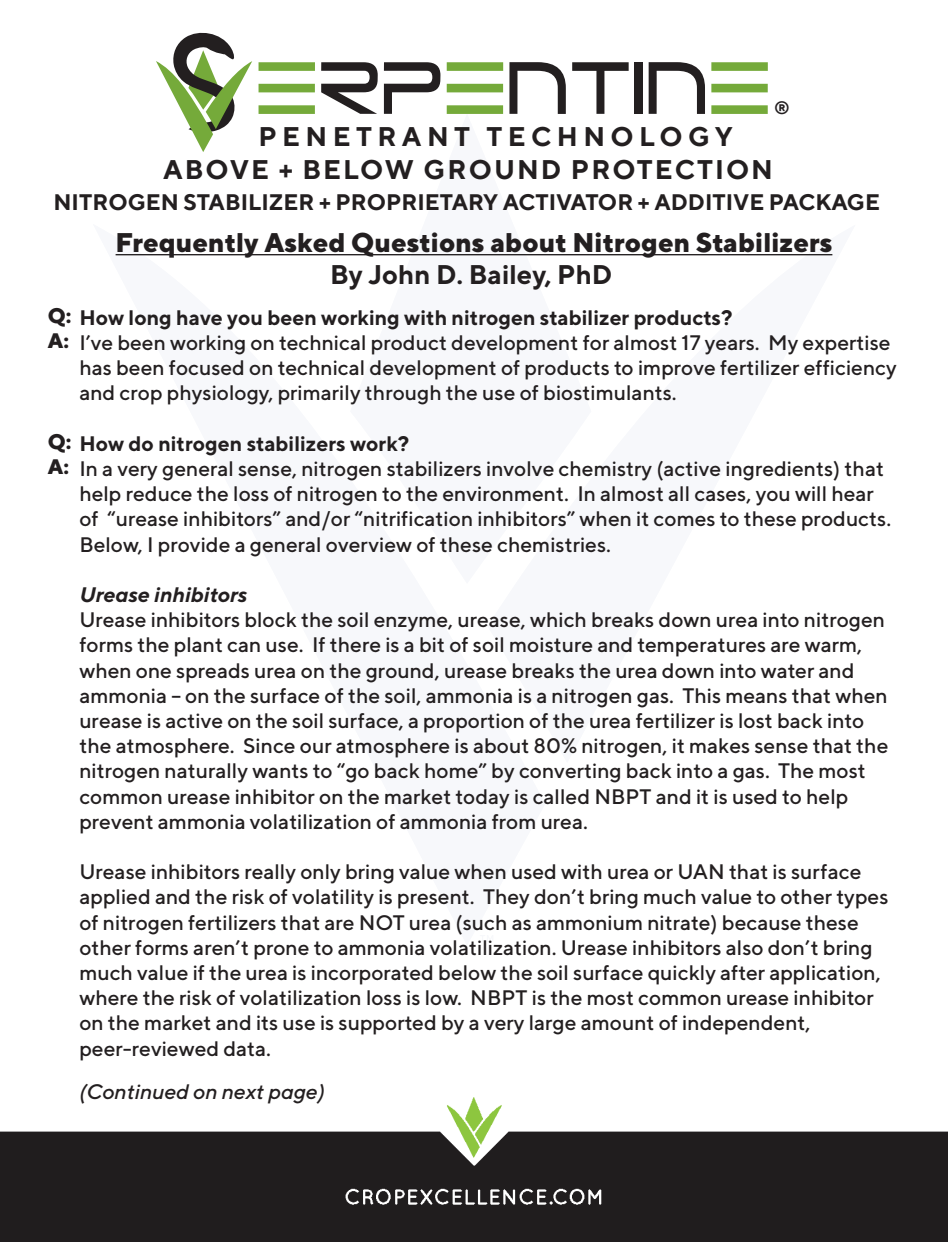
<style>
.page{position:relative;width:948px;height:1242px;background:#fff}
.page>*{position:absolute;margin:0;border:0;box-sizing:border-box;transform-origin:0 0}
.t1{font:800 27px "TT Norms";color:#231f20}
.t2{font:700 27px/33px "TT Norms";letter-spacing:.075em;color:#231f20}
.t3{font:700 27px "TT Norms";color:#231f20}
.t4{font:700 22.5px "TT Norms";color:#231f20}
.t5{font:500 21px/25.2px "TT Norms";color:#231f20}
.t6{font:italic 500 21px "TT Norms";color:#231f20}
.t7{font:italic 700 21px "TT Norms";color:#231f20}
.t8{font:800 21px "TT Norms";color:#231f20}
.t9{font:700 18px "TT Norms";color:#231f20}
.s1{font-weight:800}
.s2{font-weight:700}
</style>
<div class="page">
<img style="left:0;top:1097px;width:948px;height:145px">
<svg style="left:258px;top:62px;width:57px;height:52px"></svg>
<svg style="left:321px;top:62px;width:57px;height:52px"></svg>
<svg style="left:384px;top:62px;width:56px;height:52px"></svg>
<svg style="left:447px;top:62px;width:56px;height:52px"></svg>
<svg style="left:509px;top:62px;width:57px;height:52px"></svg>
<svg style="left:572px;top:62px;width:56px;height:52px"></svg>
<div style="left:635px;top:62px;width:8px;height:52px;background:#231f20"></div>
<svg style="left:648px;top:62px;width:57px;height:52px"></svg>
<svg style="left:711px;top:62px;width:57px;height:52px"></svg>
<svg style="left:156px;top:32px;width:96px;height:120px"></svg>
<hr style="left:116px;top:254px;width:716px;height:1px;background:#231f20">
<p class="t9" style="left:774px;top:96px;width:17px">®</p>
<p class="t2" style="left:163px;top:119px;width:611px;text-indent:95px">PENETRANT TECHNOLOGY<br>ABOVE + BELOW GROUND PROTECTION</p>
<p class="t4" style="left:54px;top:188px;width:828px">NITROGEN STABILIZER + PROPRIETARY ACTIVATOR + ADDITIVE PACKAGE</p>
<p class="t1" style="left:116px;top:225px;width:718px">Frequently Asked Questions about Nitrogen Stabilizers</p>
<p class="t3" style="left:330px;top:258px;width:284px">By John D. Bailey, PhD</p>
<p class="t5" style="left:79px;top:304px;width:819px;text-indent:-32px"><span class="s1">Q:</span> <span class="s2">How long have you been working with nitrogen stabilizer products?<br></span>I’ve been working on technical product development for almost 17 years. My expertise has been focused on technical development of products to improve fertilizer efficiency and crop physiology, primarily through the use of biostimulants.</p>
<p class="t5" style="left:79px;top:430px;width:813px;text-indent:-32px"><span class="s1">Q:</span> <span class="s2">How do nitrogen stabilizers work?<br></span>In a very general sense, nitrogen stabilizers involve chemistry (active ingredients) that help reduce the loss of nitrogen to the environment. In almost all cases, you will hear of “urease inhibitors” and/or “nitrification inhibitors” when it comes to these products.<br>Below, I provide a general overview of these chemistries.</p>
<p class="t7" style="left:79px;top:581px;width:170px">Urease inhibitors</p>
<p class="t5" style="left:79px;top:607px;width:810px">Urease inhibitors block the soil enzyme, urease, which breaks down urea into nitrogen forms the plant can use. If there is a bit of soil moisture and temperatures are warm, when one spreads urea on the ground, urease breaks the urea down into water and ammonia – on the surface of the soil, ammonia is a nitrogen gas. This means that when urease is active on the soil surface, a proportion of the urea fertilizer is lost back into the atmosphere. Since our atmosphere is about 80% nitrogen, it makes sense that the nitrogen naturally wants to “go back home” by converting back into a gas. The most common urease inhibitor on the market today is called NBPT and it is used to help prevent ammonia volatilization of ammonia from urea.</p>
<p class="t5" style="left:79px;top:859px;width:810px">Urease inhibitors really only bring value when used with urea or UAN that is surface applied and the risk of volatility is present. They don’t bring much value to other types of nitrogen fertilizers that are NOT urea (such as ammonium nitrate) because these other forms aren’t prone to ammonia volatilization. Urease inhibitors also don’t bring much value if the urea is incorporated below the soil surface quickly after application, where the risk of volatilization loss is low. NBPT is the most common urease inhibitor on the market and its use is supported by a very large amount of independent, peer-reviewed data.</p>
<p class="t8" style="left:48px;top:328px;width:23px">A:</p>
<p class="t8" style="left:48px;top:453px;width:23px">A:</p>
<p class="t6" style="left:79px;top:1078px;width:247px">(Continued on next page)</p>
</div>
